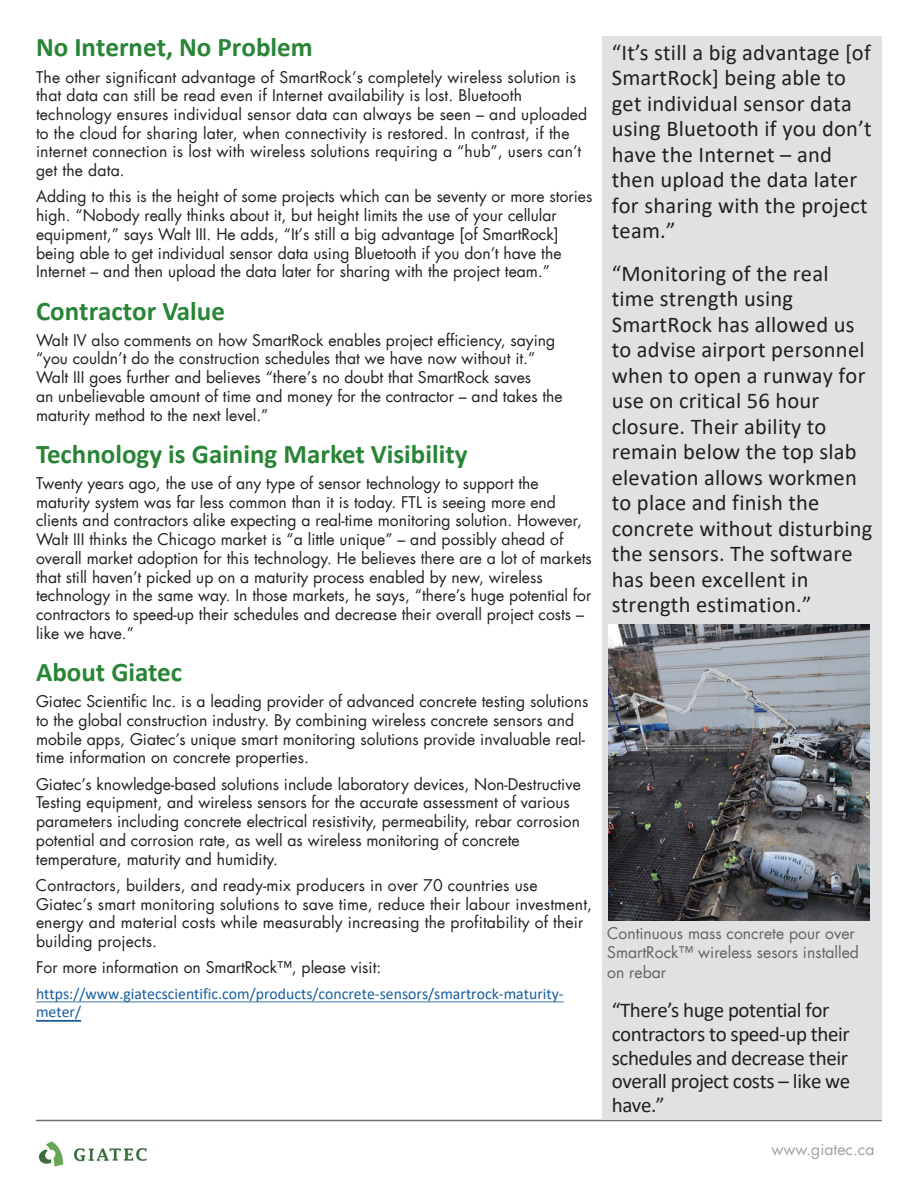
<style>
.page{position:relative;width:918px;height:1188px;background:#fff}
.page>*{position:absolute;margin:0;border:0;box-sizing:border-box;transform-origin:0 0}
.t1{font:700 27px "Calibri";color:#288536}
.t2{font:22.5px/25.5px "Calibri";letter-spacing:.01em;color:#231f20}
.t3{font:21px/23.9px "Calibri";letter-spacing:-.02em;color:#231f20}
.t4{font:15.75px/18.8px "Futura LT";color:#231f20}
.t5{font:15.75px/18.9px "Calibri";color:#175d9e}
.t6{font:15.75px/19.5px "Futura LT";color:#636366}
.t7{font:15.75px "Futura LT";color:#a1a3a6}
</style>
<div class="page">
<img style="left:38px;top:1141px;width:109px;height:26px">
<hr style="left:36px;top:1120px;width:846px;height:1px;background:#717275">
<div style="left:603px;top:36px;width:279px;height:1084px;background:#e0e1e3"></div>
<hr style="left:36px;top:1021px;width:45px;height:1px;background:#175d9e">
<hr style="left:36px;top:1001px;width:528px;height:1px;background:#175d9e">
<img style="left:608px;top:624px;width:262px;height:297px">
<h1 class="t1" style="left:36px;top:28px;width:278px">No Internet, No Problem</h1>
<p class="t4" style="left:36px;top:68px;width:553px">The other significant advantage of SmartRock’s completely wireless solution is that data can still be read even if Internet availability is lost. Bluetooth technology ensures individual sensor data can always be seen – and uploaded to the cloud for sharing later, when connectivity is restored. In contrast, if the internet connection is lost with wireless solutions requiring a “hub”, users can’t get the data.</p>
<p class="t4" style="left:36px;top:187px;width:558px">Adding to this is the height of some projects which can be seventy or more stories high. “Nobody really thinks about it, but height limits the use of your cellular equipment,” says Walt III. He adds, “It’s still a big advantage [of SmartRock] being able to get individual sensor data using Bluetooth if you don’t have the Internet – and then upload the data later for sharing with the project team.”</p>
<h1 class="t1" style="left:36px;top:291px;width:190px">Contractor Value</h1>
<p class="t4" style="left:36px;top:331px;width:528px">Walt IV also comments on how SmartRock enables project efficiency, saying “you couldn’t do the construction schedules that we have now without it.” Walt III goes further and believes “there’s no doubt that SmartRock saves<br>an unbelievable amount of time and money for the contractor – and takes the maturity method to the next level.”</p>
<h1 class="t1" style="left:36px;top:435px;width:433px">Technology is Gaining Market Visibility</h1>
<p class="t4" style="left:36px;top:474px;width:557px">Twenty years ago, the use of any type of sensor technology to support the maturity system was far less common than it is today. FTL is seeing more end clients and contractors alike expecting a real-time monitoring solution. However, Walt III thinks the Chicago market is “a little unique” – and possibly ahead of overall market adoption for this technology. He believes there are a lot of markets that still haven’t picked up on a maturity process enabled by new, wireless technology in the same way. In those markets, he says, “there’s huge potential for contractors to speed-up their schedules and decrease their overall project costs – like we have.”</p>
<h1 class="t1" style="left:36px;top:653px;width:148px">About Giatec</h1>
<p class="t4" style="left:36px;top:692px;width:554px">Giatec Scientific Inc. is a leading provider of advanced concrete testing solutions to the global construction industry. By combining wireless concrete sensors and mobile apps, Giatec’s unique smart monitoring solutions provide invaluable real&shy;time information on concrete properties.</p>
<p class="t4" style="left:36px;top:775px;width:546px">Giatec’s knowledge-based solutions include laboratory devices, Non-Destructive Testing equipment, and wireless sensors for the accurate assessment of various parameters including concrete electrical resistivity, permeability, rebar corrosion potential and corrosion rate, as well as wireless monitoring of concrete temperature, maturity and humidity.</p>
<p class="t4" style="left:36px;top:876px;width:558px">Contractors, builders, and ready-mix producers in over 70 countries use Giatec’s smart monitoring solutions to save time, reduce their labour investment, energy and material costs while measurably increasing the profitability of their building projects.</p>
<p class="t4" style="left:36px;top:958px;width:347px">For more information on SmartRock™, please visit:</p>
<p class="t5" style="left:36px;top:983px;width:529px">https://www.giatecscientific.com/products/concrete-sensors/smartrock-maturity&shy;meter/</p>
<h2 class="t2" style="left:612px;top:39px;width:261px">“It’s still a big advantage [of<br>SmartRock] being able to get individual sensor data using Bluetooth if you don’t have the Internet – and then upload the data later for sharing with the project team.”</h2>
<p class="t2" style="left:612px;top:260px;width:262px">“Monitoring of the real time strength using<br>SmartRock has allowed us to advise airport personnel when to open a runway for use on critical 56 hour closure. Their ability to remain below the top slab elevation allows workmen to place and finish the concrete without disturbing the sensors. The software has been excellent in strength estimation.”</p>
<p class="t6" style="left:607px;top:924px;width:253px">Continuous mass concrete pour over<br>SmartRock™ wireless sesors installed on rebar</p>
<h3 class="t3" style="left:612px;top:998px;width:240px">“There’s huge potential for contractors to speed-up their schedules and decrease their overall project costs – like we have.”</h3>
<p class="t7" style="left:771px;top:1139px;width:105px">www.giatec.ca</p>
</div>
